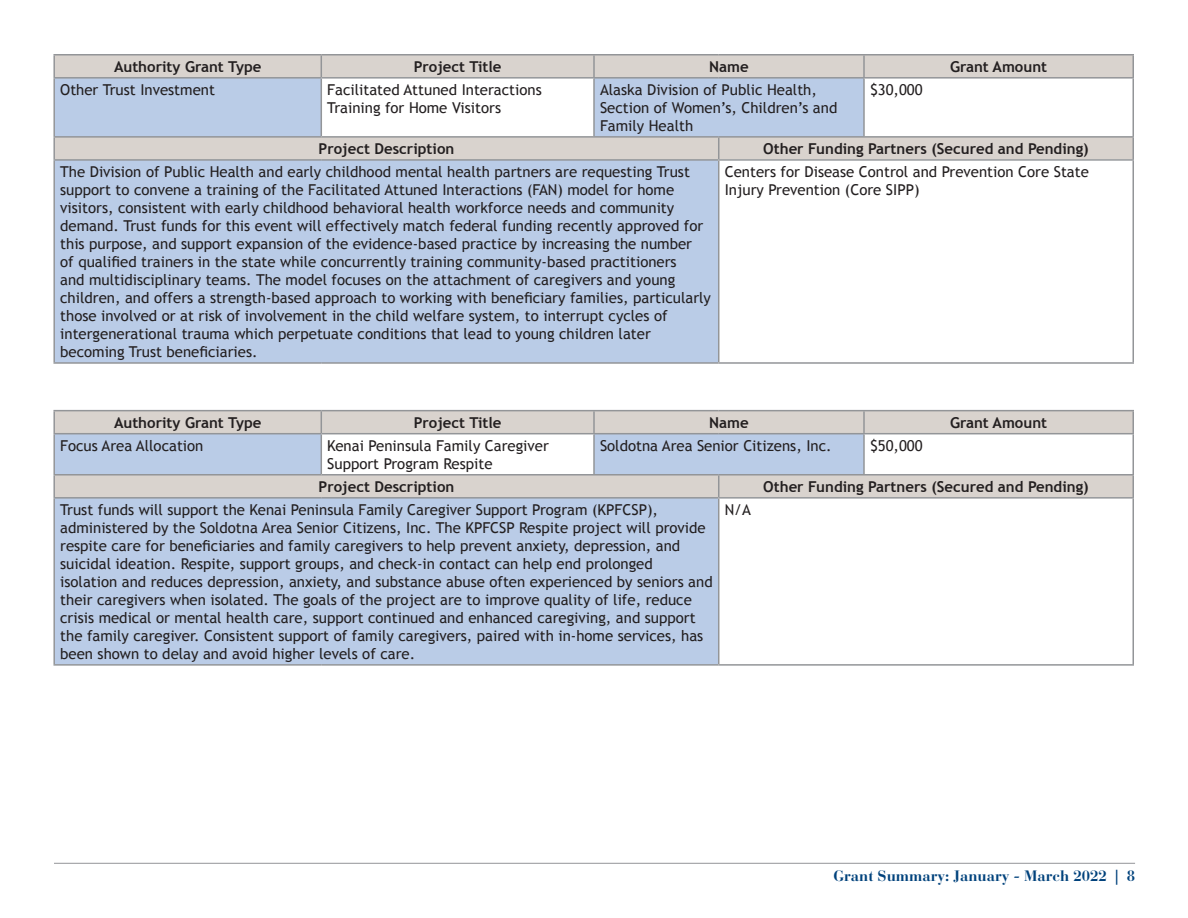
<style>
.page{position:relative;width:1188px;height:918px;background:#fff}
.page>*{position:absolute;margin:0;border:0;box-sizing:border-box;transform-origin:0 0}
.MHT_chart_style_-_bo{font:15px/18px "Trebuchet MS";color:#231f20}
.MHT_chart_style_-_he{font:700 15px "Trebuchet MS";color:#231f20}
.t1{font:700 15px "Bauer Bodoni";color:#01427c}
</style>
<div class="page">
<hr style="left:54px;top:863px;width:1081px;height:1px;background:#939598">
<svg style="left:55px;top:411px;width:1077px;height:86px;fill:#d9d3ce"></svg>
<svg style="left:55px;top:434px;width:809px;height:230px;background:#bdcce3"></svg>
<div style="left:321px;top:434px;width:273px;height:41px;background:#fff"></div>
<div style="left:719px;top:498px;width:414px;height:167px;background:#fff"></div>
<hr style="left:593px;top:411px;width:2px;height:22px;background:#939598">
<hr style="left:593px;top:434px;width:2px;height:40px;background:#939598">
<hr style="left:863px;top:411px;width:2px;height:22px;background:#939598">
<hr style="left:863px;top:434px;width:2px;height:40px;background:#939598">
<svg style="left:718px;top:476px;width:1px;height:21px"></svg>
<hr style="left:718px;top:499px;width:1px;height:165px;background:#939598">
<hr style="left:1132px;top:411px;width:2px;height:22px;background:#939598">
<hr style="left:1132px;top:434px;width:2px;height:40px;background:#939598">
<hr style="left:1132px;top:476px;width:2px;height:21px;background:#939598">
<hr style="left:1132px;top:499px;width:2px;height:165px;background:#939598">
<hr style="left:53px;top:410px;width:268px;height:1px;background:#939598">
<hr style="left:53px;top:411px;width:2px;height:22px;background:#939598">
<hr style="left:321px;top:410px;width:273px;height:1px;background:#939598">
<svg style="left:321px;top:411px;width:1px;height:22px"></svg>
<hr style="left:594px;top:410px;width:125px;height:1px;background:#939598">
<hr style="left:719px;top:410px;width:145px;height:1px;background:#939598">
<hr style="left:864px;top:410px;width:270px;height:1px;background:#939598">
<hr style="left:53px;top:433px;width:268px;height:1px;background:#939598">
<hr style="left:53px;top:434px;width:2px;height:40px;background:#939598">
<hr style="left:321px;top:433px;width:273px;height:1px;background:#939598">
<hr style="left:321px;top:434px;width:1px;height:40px;background:#939598">
<hr style="left:594px;top:433px;width:125px;height:1px;background:#939598">
<hr style="left:719px;top:433px;width:145px;height:1px;background:#939598">
<hr style="left:864px;top:433px;width:270px;height:1px;background:#939598">
<hr style="left:53px;top:476px;width:2px;height:21px;background:#939598">
<hr style="left:53px;top:499px;width:2px;height:165px;background:#939598">
<hr style="left:53px;top:474px;width:268px;height:2px;background:#939598">
<hr style="left:321px;top:474px;width:273px;height:2px;background:#939598">
<hr style="left:594px;top:474px;width:125px;height:2px;background:#939598">
<hr style="left:719px;top:474px;width:145px;height:2px;background:#939598">
<hr style="left:864px;top:474px;width:270px;height:2px;background:#939598">
<hr style="left:53px;top:497px;width:268px;height:2px;background:#939598">
<hr style="left:321px;top:497px;width:273px;height:2px;background:#939598">
<hr style="left:594px;top:497px;width:125px;height:2px;background:#939598">
<hr style="left:719px;top:497px;width:145px;height:2px;background:#939598">
<hr style="left:864px;top:497px;width:270px;height:2px;background:#939598">
<hr style="left:53px;top:664px;width:268px;height:2px;background:#939598">
<hr style="left:321px;top:664px;width:273px;height:2px;background:#939598">
<hr style="left:594px;top:664px;width:125px;height:2px;background:#939598">
<hr style="left:719px;top:664px;width:145px;height:2px;background:#939598">
<hr style="left:864px;top:664px;width:270px;height:2px;background:#939598">
<svg style="left:55px;top:56px;width:1077px;height:103px;fill:#d9d3ce"></svg>
<svg style="left:55px;top:79px;width:809px;height:283px;background:#bccce4"></svg>
<div style="left:321px;top:78px;width:273px;height:59px;background:#fff"></div>
<div style="left:719px;top:160px;width:414px;height:203px;background:#fff"></div>
<hr style="left:593px;top:55px;width:2px;height:22px;background:#939598">
<hr style="left:593px;top:79px;width:2px;height:57px;background:#939598">
<hr style="left:863px;top:55px;width:2px;height:22px;background:#939598">
<hr style="left:863px;top:79px;width:2px;height:57px;background:#939598">
<svg style="left:718px;top:138px;width:1px;height:21px"></svg>
<hr style="left:718px;top:161px;width:1px;height:201px;background:#939598">
<hr style="left:1132px;top:55px;width:2px;height:22px;background:#939598">
<hr style="left:1132px;top:79px;width:2px;height:57px;background:#939598">
<hr style="left:1132px;top:138px;width:2px;height:21px;background:#939598">
<hr style="left:1132px;top:161px;width:2px;height:201px;background:#939598">
<hr style="left:53px;top:54px;width:268px;height:2px;background:#939598">
<hr style="left:53px;top:55px;width:2px;height:22px;background:#939598">
<hr style="left:321px;top:54px;width:273px;height:2px;background:#939598">
<svg style="left:321px;top:55px;width:1px;height:22px"></svg>
<hr style="left:594px;top:54px;width:125px;height:2px;background:#939598">
<hr style="left:719px;top:54px;width:145px;height:2px;background:#939598">
<hr style="left:864px;top:54px;width:270px;height:2px;background:#939598">
<hr style="left:53px;top:77px;width:268px;height:2px;background:#939598">
<hr style="left:53px;top:79px;width:2px;height:57px;background:#939598">
<hr style="left:321px;top:77px;width:273px;height:2px;background:#939598">
<hr style="left:321px;top:79px;width:1px;height:57px;background:#939598">
<hr style="left:594px;top:77px;width:125px;height:2px;background:#939598">
<hr style="left:719px;top:77px;width:145px;height:2px;background:#939598">
<hr style="left:864px;top:77px;width:270px;height:2px;background:#939598">
<hr style="left:53px;top:138px;width:2px;height:21px;background:#939598">
<hr style="left:53px;top:161px;width:2px;height:201px;background:#939598">
<hr style="left:53px;top:136px;width:268px;height:2px;background:#939598">
<hr style="left:321px;top:136px;width:273px;height:2px;background:#939598">
<hr style="left:594px;top:136px;width:125px;height:2px;background:#939598">
<hr style="left:719px;top:136px;width:145px;height:2px;background:#939598">
<hr style="left:864px;top:136px;width:270px;height:2px;background:#939598">
<hr style="left:53px;top:159px;width:268px;height:2px;background:#939598">
<hr style="left:321px;top:159px;width:273px;height:2px;background:#939598">
<hr style="left:594px;top:159px;width:125px;height:2px;background:#939598">
<hr style="left:719px;top:159px;width:145px;height:2px;background:#939598">
<hr style="left:864px;top:159px;width:270px;height:2px;background:#939598">
<hr style="left:53px;top:362px;width:268px;height:2px;background:#939598">
<hr style="left:321px;top:362px;width:273px;height:2px;background:#939598">
<hr style="left:594px;top:362px;width:125px;height:2px;background:#939598">
<hr style="left:719px;top:362px;width:145px;height:2px;background:#939598">
<hr style="left:864px;top:362px;width:270px;height:2px;background:#939598">
<p class="MHT_chart_style_-_he" style="left:114px;top:57px;width:149px">Authority Grant Type</p>
<p class="MHT_chart_style_-_he" style="left:414px;top:57px;width:89px">Project Title</p>
<p class="MHT_chart_style_-_he" style="left:709px;top:57px;width:41px">Name</p>
<p class="MHT_chart_style_-_he" style="left:950px;top:57px;width:99px">Grant Amount</p>
<p class="MHT_chart_style_-_bo" style="left:60px;top:81px;width:156px">Other Trust Investment</p>
<p class="MHT_chart_style_-_bo" style="left:327px;top:81px;width:216px">Facilitated Attuned Interactions<br>Training for Home Visitors</p>
<p class="MHT_chart_style_-_bo" style="left:600px;top:81px;width:239px">Alaska Division of Public Health,<br>Section of Women’s, Children’s and<br>Family Health</p>
<p class="MHT_chart_style_-_bo" style="left:870px;top:81px;width:54px">$30,000</p>
<p class="MHT_chart_style_-_he" style="left:319px;top:139px;width:137px">Project Description</p>
<p class="MHT_chart_style_-_he" style="left:763px;top:139px;width:327px">Other Funding Partners (Secured and Pending)</p>
<p class="MHT_chart_style_-_bo" style="left:60px;top:163px;width:652px">The Division of Public Health and early childhood mental health partners are requesting Trust support to convene a training of the Facilitated Attuned Interactions (FAN) model for home visitors, consistent with early childhood behavioral health workforce needs and community demand. Trust funds for this event will effectively match federal funding recently approved for this purpose, and support expansion of the evidence-based practice by increasing the number<br>of qualified trainers in the state while concurrently training community-based practitioners<br>and multidisciplinary teams. The model focuses on the attachment of caregivers and young children, and offers a strength-based approach to working with beneficiary families, particularly those involved or at risk of involvement in the child welfare system, to interrupt cycles of intergenerational trauma which perpetuate conditions that lead to young children later becoming Trust beneficiaries.</p>
<p class="MHT_chart_style_-_bo" style="left:725px;top:163px;width:366px">Centers for Disease Control and Prevention Core State<br>Injury Prevention (Core SIPP)</p>
<p class="MHT_chart_style_-_he" style="left:114px;top:413px;width:149px">Authority Grant Type</p>
<p class="MHT_chart_style_-_he" style="left:414px;top:413px;width:89px">Project Title</p>
<p class="MHT_chart_style_-_he" style="left:709px;top:413px;width:41px">Name</p>
<p class="MHT_chart_style_-_he" style="left:950px;top:413px;width:99px">Grant Amount</p>
<p class="MHT_chart_style_-_bo" style="left:60px;top:437px;width:145px">Focus Area Allocation</p>
<p class="MHT_chart_style_-_bo" style="left:327px;top:437px;width:223px">Kenai Peninsula Family Caregiver<br>Support Program Respite</p>
<p class="MHT_chart_style_-_bo" style="left:600px;top:437px;width:233px">Soldotna Area Senior Citizens, Inc.</p>
<p class="MHT_chart_style_-_bo" style="left:870px;top:437px;width:54px">$50,000</p>
<p class="MHT_chart_style_-_he" style="left:319px;top:477px;width:137px">Project Description</p>
<p class="MHT_chart_style_-_he" style="left:763px;top:477px;width:327px">Other Funding Partners (Secured and Pending)</p>
<p class="MHT_chart_style_-_bo" style="left:60px;top:501px;width:654px">Trust funds will support the Kenai Peninsula Family Caregiver Support Program (KPFCSP), administered by the Soldotna Area Senior Citizens, Inc. The KPFCSP Respite project will provide respite care for beneficiaries and family caregivers to help prevent anxiety, depression, and suicidal ideation. Respite, support groups, and check-in contact can help end prolonged isolation and reduces depression, anxiety, and substance abuse often experienced by seniors and their caregivers when isolated. The goals of the project are to improve quality of life, reduce crisis medical or mental health care, support continued and enhanced caregiving, and support the family caregiver. Consistent support of family caregivers, paired with in-home services, has been shown to delay and avoid higher levels of care.</p>
<p class="MHT_chart_style_-_bo" style="left:725px;top:501px;width:28px">N/A</p>
<p class="t1" style="left:833px;top:866px;width:303px">Grant Summary: January - March 2022 | 8</p>
</div>
